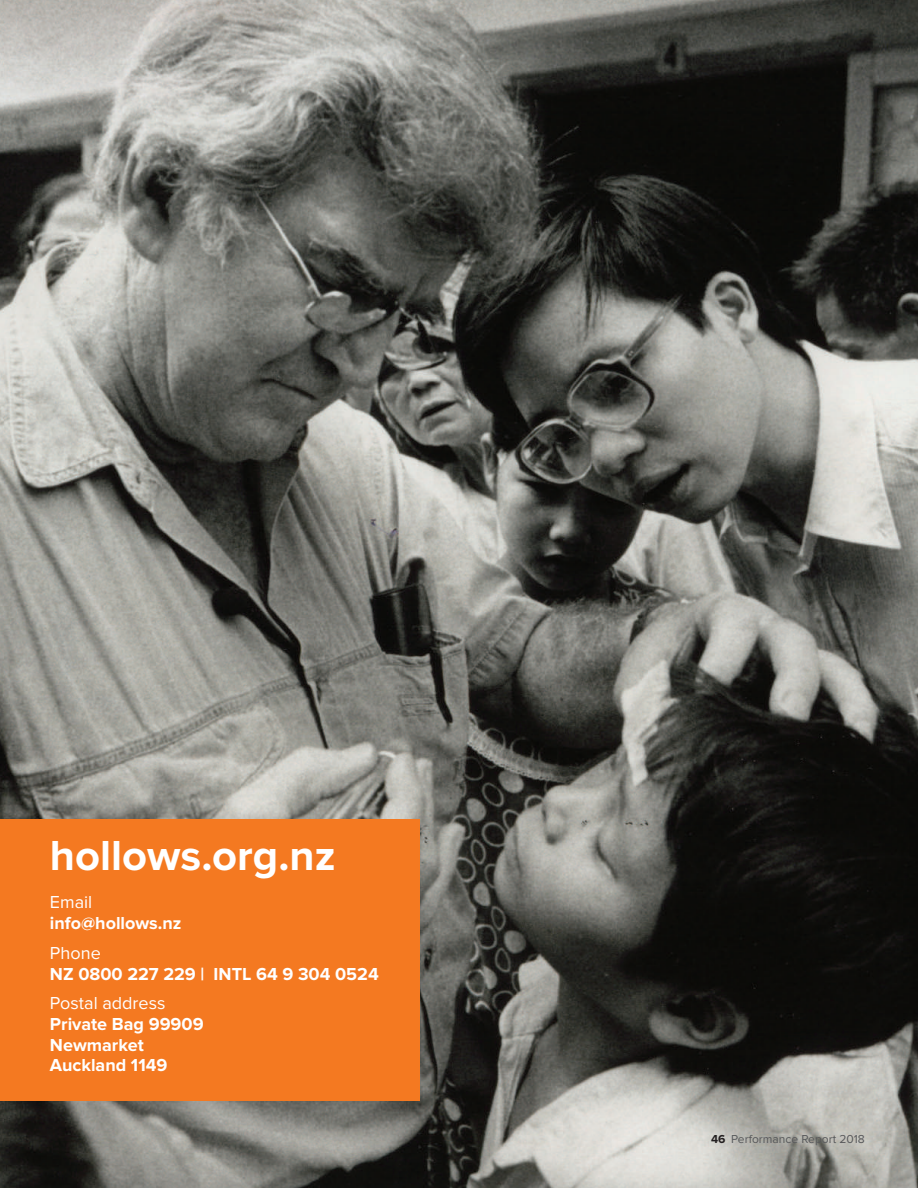
<style>
.page{position:relative;width:918px;height:1188px;background:#fff}
.page>*{position:absolute;margin:0;border:0;box-sizing:border-box;transform-origin:0 0}
.Body_Copy{font:700 43.5px "Proxima Nova";color:#fff}
.Body_Copy-2{font:700 18px/21px "Proxima Nova";color:#fff}
.t1{font:12px "Proxima Nova";color:#57585a}
.s1{font-weight:400}
.s2{font-weight:700;color:#231f20}
</style>
<div class="page">
<img style="left:0;top:0;width:918px;height:1188px">
<div style="left:0;top:820px;width:420px;height:281px;background:#f47921"></div>
<p class="Body_Copy" style="left:50px;top:831px;width:287px">hollows.org.nz</p>
<p class="Body_Copy-2" style="left:50px;top:892px;width:133px"><span class="s1">Email </span>info@hollows.nz</p>
<p class="Body_Copy-2" style="left:50px;top:943px;width:330px"><span class="s1">Phone<br></span>NZ 0800 227 229 | INTL 64 9 304 0524</p>
<p class="Body_Copy-2" style="left:50px;top:993px;width:155px"><span class="s1">Postal address<br></span>Private Bag 99909</p>
<p class="Body_Copy-2" style="left:50px;top:1035px;width:96px">Newmarket</p>
<p class="Body_Copy-2" style="left:50px;top:1055px;width:119px">Auckland 1149</p>
<p class="t1" style="left:711px;top:1133px;width:155px"><span class="s2">46</span> Performance Report 2018</p>
</div>
